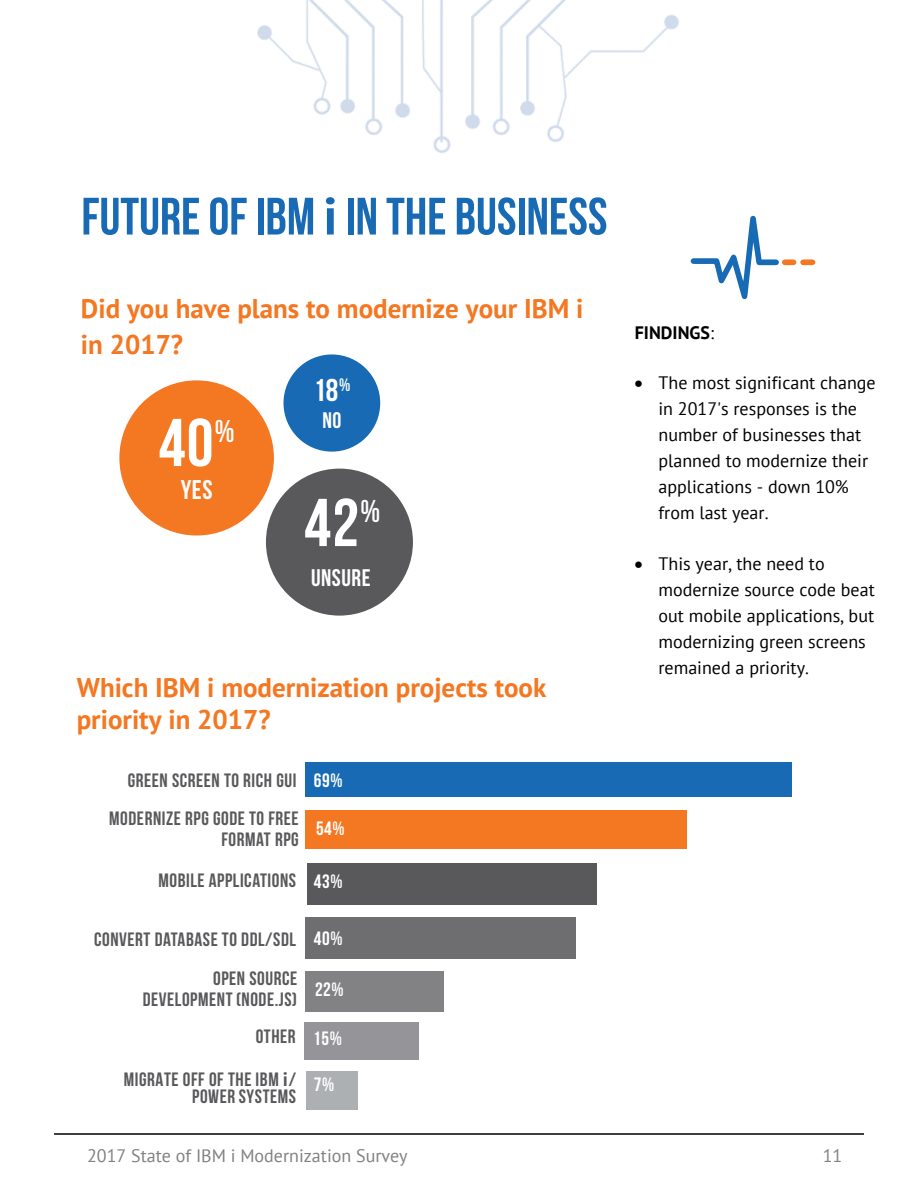
<style>
.page{position:relative;width:918px;height:1188px;background:#fff}
.page>*{position:absolute;margin:0;border:0;box-sizing:border-box;transform-origin:0 0}
.t1{font:67.5px "Bebas Neue";color:#fff}
.t2{font:700 52.5px "Bebas Neue";color:#186ab4}
.t3{font:31.5px "Bebas Neue";color:#fff}
.t4{font:700 27px/32.4px "PT Sans";color:#f47721}
.t5{font:700 27px/36px "PT Sans";color:#f47721}
.t6{font:27px "Bebas Neue";color:#fff}
.t7{font:24px "Bebas Neue";letter-spacing:.025em;color:#fff}
.t8{font:22.5px "Bebas Neue";color:#fff}
.t9{font:19.35px/21.1px "Bebas Neue";letter-spacing:.03em;color:#59595c;text-align:right}
.t10{font:19.35px "Bebas Neue";letter-spacing:.03em;color:#fff}
.t11{font:18px/26px "PT Sans";color:#000}
.t12{font:18px "PT Sans";color:#808080}
.t13{font:700 18px "PT Sans";color:#000}
.t14{font:18px "PT Sans";color:#808080}
.s1{font-family:"PT Sans"}
.s2{font-style:inherit}
.s3{font-family:"PT Sans";font-weight:700}
.s4{font-weight:400}
</style>
<div class="page">
<img style="left:257px;top:0;width:422px;height:153px">
<hr style="left:54px;top:1133px;width:810px;height:2px;background:#000">
<div style="left:119px;top:380px;width:155px;height:156px;background:#f47721;border-radius:50%"></div>
<div style="left:266px;top:469px;width:147px;height:147px;background:#59595c;border-radius:50%"></div>
<div style="left:283px;top:354px;width:97px;height:98px;background:#186ab4;border-radius:50%"></div>
<div style="left:305px;top:762px;width:486px;height:35px;background:#186ab4"></div>
<div style="left:305px;top:810px;width:382px;height:38px;background:#f47721"></div>
<div style="left:307px;top:863px;width:290px;height:41px;background:#59595c"></div>
<div style="left:305px;top:917px;width:271px;height:42px;background:#6e6e70"></div>
<div style="left:306px;top:971px;width:138px;height:40px;background:#828285"></div>
<div style="left:304px;top:1022px;width:115px;height:38px;background:#949499"></div>
<div style="left:306px;top:1072px;width:52px;height:38px;background:#adb0b3"></div>
<svg style="left:691px;top:216px;width:124px;height:83px"></svg>
<h2 class="t2" style="left:81px;top:188px;width:528px">FUTURE OF IBM <span class="s1">i</span> IN THE BUSINESS</h2>
<h3 class="t5" style="left:81px;top:290px;width:504px">Did you have plans to modernize your IBM i in 2017<span class="s2">?</span></h3>
<h1 class="t1" style="left:159px;top:406px;width:77px">40<sup>%</sup></h1>
<h3 class="t6" style="left:181px;top:475px;width:33px">YES</h3>
<h3 class="t3" style="left:313px;top:373px;width:38px">18<sup>%</sup></h3>
<p class="t8" style="left:322px;top:408px;width:20px">NO</p>
<h1 class="t1" style="left:304px;top:486px;width:77px">42<sup>%</sup></h1>
<h3 class="t7" style="left:311px;top:564px;width:61px">UNSURE</h3>
<h3 class="t4" style="left:77px;top:671px;width:471px">Which IBM i modernization projects <span class="s2">took priority in</span> 2017?</h3>
<p class="t9" style="left:128px;top:769px;width:170px">GREEN SCREEN TO RICH GUI</p>
<p class="t10" style="left:314px;top:769px;width:30px">69%</p>
<p class="t9" style="left:109px;top:807px;width:191px">MODERNIZE RPG GODE TO FREE<br>FORMAT RPG</p>
<p class="t9" style="left:158px;top:870px;width:139px">MOBILE APPLICATIONS</p>
<p class="t10" style="left:316px;top:818px;width:30px">54%</p>
<p class="t10" style="left:314px;top:870px;width:30px">43%</p>
<p class="t9" style="left:94px;top:928px;width:203px">CONVERT DATABASE T0 DDL/SDL</p>
<p class="t9" style="left:143px;top:968px;width:156px">OPEN SOURCE<br>DEVELOPMENT (NODE.JS)</p>
<p class="t9" style="left:256px;top:1026px;width:41px">OTHER</p>
<p class="t9" style="left:124px;top:1070px;width:174px;line-height:17.2px">MIGRATE OFF OF THE IBM <span class="s3">i</span>/<br>POWER SYSTEMS</p>
<p class="t10" style="left:314px;top:928px;width:30px">40%</p>
<p class="t10" style="left:315px;top:978px;width:30px">22%</p>
<p class="t10" style="left:313px;top:1028px;width:30px">15%</p>
<p class="t10" style="left:314px;top:1074px;width:22px">7%</p>
<p class="t13" style="left:635px;top:321px;width:81px">FINDINGS<span class="s4">:</span></p>
<p class="t11" style="left:659px;top:369px;width:219px;text-indent:-24px">• The most significant change in 2017's responses is the number of businesses that planned to modernize their applications - down 10% from last year.</p>
<p class="t11" style="left:659px;top:551px;width:218px;text-indent:-24px">• This year, the need to modernize source code beat out mobile applications, but modernizing green screens remained a priority.</p>
<p class="t12" style="left:87px;top:1144px;width:322px">2017 State of IBM i Modernization Survey</p>
<p class="t14" style="left:823px;top:1144px;width:21px">11</p>
</div>
